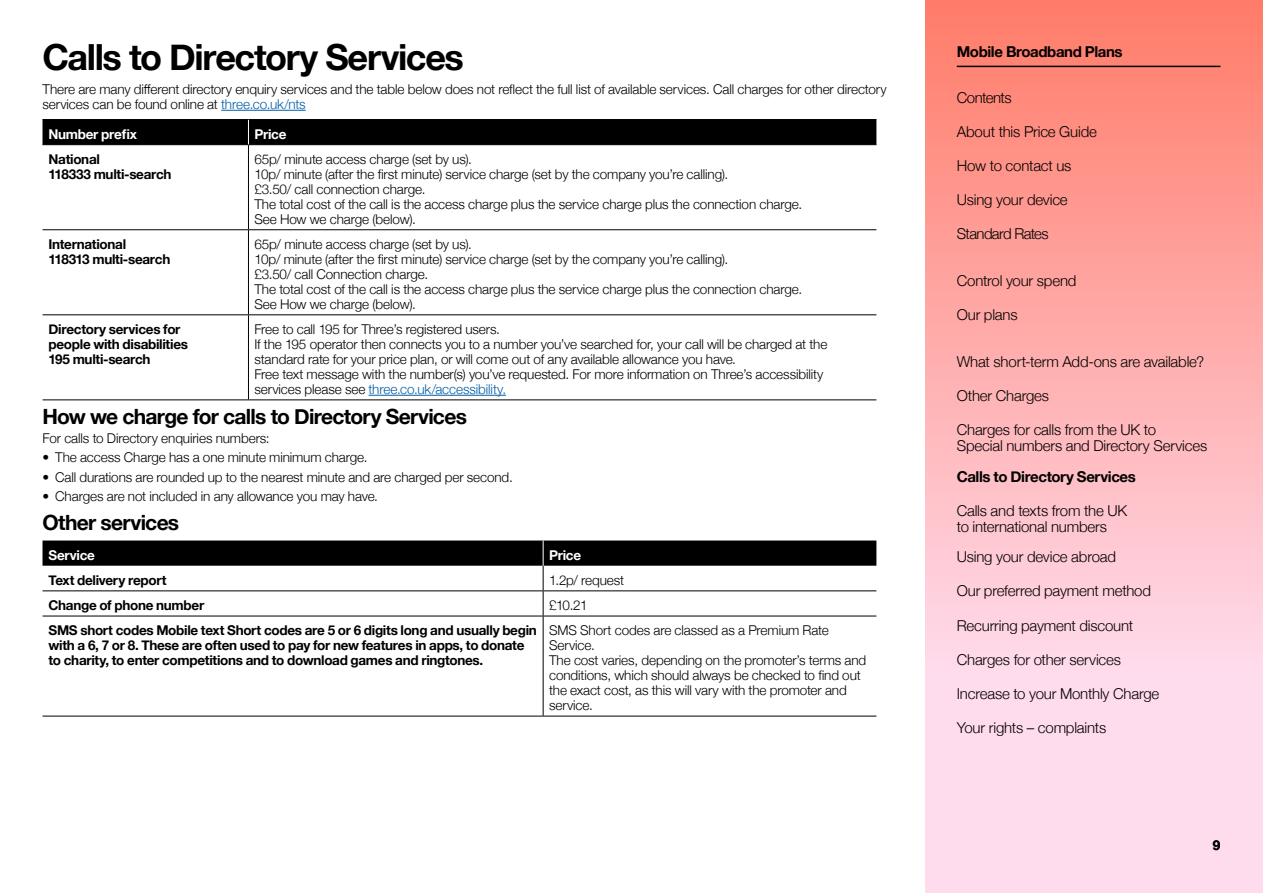
<style>
.page{position:relative;width:1263px;height:893px;background:#fff}
.page>*{position:absolute;margin:0;border:0;box-sizing:border-box;transform-origin:0 0}
.t1{font:700 36px "Helvetica Neue";letter-spacing:-.035em;color:#000}
.t2{font:700 21px "Helvetica Neue";letter-spacing:-.035em;color:#000}
.t3{font:300 15px/16.5px "Helvetica Neue";letter-spacing:-.015em;color:#000}
.t4{font:700 15px "Helvetica Neue";letter-spacing:-.025em;color:#000}
.t5{font:300 15px "Helvetica Neue";letter-spacing:-.045em;color:#000}
.t6{font:300 15px "Helvetica Neue";letter-spacing:-.04em;color:#000}
.t7{font:300 13.5px/15px "Helvetica Neue";letter-spacing:-.01em;color:#000}
.t8{font:700 13.5px/15px "Helvetica Neue";letter-spacing:-.02em;color:#000}
.t9{font:700 13.5px "Helvetica Neue";letter-spacing:-.02em;color:#fff}
.s1{color:#005da9}
</style>
<div class="page">
<svg style="left:926px;top:0;width:337px;height:893px;background:#feb7ba"></svg>
<hr style="left:957px;top:66px;width:263px;height:1px;background:#000">
<hr style="left:221px;top:110px;width:85px;height:1px;background:#005da9">
<hr style="left:43px;top:119px;width:205px;height:1px;background:#000">
<hr style="left:248px;top:119px;width:628px;height:1px;background:#000">
<hr style="left:248px;top:145px;width:1px;height:84px;background:#000">
<hr style="left:43px;top:229px;width:205px;height:1px;background:#000">
<hr style="left:248px;top:229px;width:628px;height:1px;background:#000">
<hr style="left:248px;top:230px;width:1px;height:84px;background:#000">
<hr style="left:43px;top:314px;width:205px;height:1px;background:#000">
<hr style="left:248px;top:314px;width:628px;height:1px;background:#000">
<hr style="left:248px;top:315px;width:1px;height:84px;background:#000">
<hr style="left:43px;top:399px;width:205px;height:1px;background:#000">
<hr style="left:248px;top:399px;width:628px;height:1px;background:#000">
<div style="left:43px;top:120px;width:833px;height:25px;background:#000"></div>
<hr style="left:369px;top:395px;width:137px;height:1px;background:#005da9">
<hr style="left:543px;top:616px;width:1px;height:100px;background:#000">
<hr style="left:43px;top:716px;width:500px;height:1px;background:#000">
<hr style="left:543px;top:716px;width:333px;height:1px;background:#000">
<svg style="left:43px;top:540px;width:833px;height:76px"></svg>
<hr style="left:43px;top:590px;width:500px;height:1px;background:#000">
<hr style="left:543px;top:590px;width:333px;height:1px;background:#000">
<hr style="left:43px;top:616px;width:500px;height:1px;background:#000">
<hr style="left:543px;top:616px;width:333px;height:1px;background:#000">
<h1 class="t1" style="left:43px;top:29px;width:423px">Calls to Directory Services</h1>
<p class="t7" style="left:43px;top:81px;width:846px">There are many different directory enquiry services and the table below does not reflect the full list of available services. Call charges for other directory services can be found online at <span class="s1">three.co.uk/nts</span></p>
<p class="t9" style="left:49px;top:123px;width:90px">Number prefix</p>
<p class="t9" style="left:254px;top:123px;width:33px">Price</p>
<p class="t8" style="left:49px;top:152px;width:125px">National<br>118333 multi-search</p>
<p class="t7" style="left:254px;top:150px;width:549px">65p/ minute access charge (set by us).<br>10p/ minute (after the first minute) service charge (set by the company you’re calling).<br>£3.50/ call connection charge.<br>The total cost of the call is the access charge plus the service charge plus the connection charge.<br>See How we charge (below).</p>
<p class="t8" style="left:49px;top:237px;width:123px">International<br>118313 multi-search</p>
<p class="t7" style="left:254px;top:235px;width:549px">65p/ minute access charge (set by us).<br>10p/ minute (after the first minute) service charge (set by the company you’re calling).<br>£3.50/ call Connection charge.<br>The total cost of the call is the access charge plus the service charge plus the connection charge.<br>See How we charge (below).</p>
<p class="t8" style="left:49px;top:322px;width:141px">Directory services for people with disabilities<br>195 multi-search</p>
<p class="t7" style="left:254px;top:321px;width:574px">Free to call 195 for Three’s registered users.<br>If the 195 operator then connects you to a number you’ve searched for, your call will be charged at the standard rate for your price plan, or will come out of any available allowance you have.<br>Free text message with the number(s) you’ve requested. For more information on Three’s accessibility services please see <span class="s1">three.co.uk/accessibility.</span></p>
<h2 class="t2" style="left:43px;top:400px;width:426px">How we charge for calls to Directory Services</h2>
<p class="t7" style="left:43px;top:430px;width:229px">For calls to Directory enquiries numbers:</p>
<p class="t7" style="left:43px;top:449px;width:327px">• The access Charge has a one minute minimum charge.</p>
<p class="t7" style="left:43px;top:468px;width:472px">• Call durations are rounded up to the nearest minute and are charged per second.</p>
<p class="t7" style="left:43px;top:487px;width:337px">• Charges are not included in any allowance you may have.</p>
<h2 class="t2" style="left:43px;top:506px;width:138px">Other services</h2>
<p class="t9" style="left:49px;top:544px;width:48px">Service</p>
<p class="t9" style="left:549px;top:544px;width:33px">Price</p>
<p class="t8" style="left:49px;top:573px;width:119px">Text delivery report</p>
<p class="t7" style="left:549px;top:571px;width:77px">1.2p/ request</p>
<p class="t8" style="left:49px;top:598px;width:157px">Change of phone number</p>
<p class="t7" style="left:549px;top:597px;width:40px">£10.21</p>
<p class="t8" style="left:49px;top:623px;width:490px">SMS short codes Mobile text Short codes are 5 or 6 digits long and usually begin with a 6, 7 or 8. These are often used to pay for new features in apps, to donate to charity, to enter competitions and to download games and ringtones.</p>
<p class="t7" style="left:549px;top:622px;width:319px">SMS Short codes are classed as a Premium Rate Service.<br>The cost varies, depending on the promoter’s terms and conditions, which should always be checked to find out the exact cost, as this will vary with the promoter and service.</p>
<p class="t4" style="left:957px;top:40px;width:167px">Mobile Broadband Plans</p>
<p class="t6" style="left:957px;top:86px;width:56px">Contents</p>
<p class="t3" style="left:957px;top:123px;width:142px">About this Price Guide</p>
<p class="t3" style="left:957px;top:157px;width:116px">How to contact us</p>
<p class="t3" style="left:957px;top:191px;width:112px">Using your device</p>
<p class="t5" style="left:957px;top:222px;width:93px">Standard Rates</p>
<p class="t3" style="left:957px;top:271px;width:121px">Control your spend</p>
<p class="t3" style="left:957px;top:305px;width:62px">Our plans</p>
<p class="t3" style="left:957px;top:352px;width:249px">What short-term Add-ons are available?</p>
<p class="t3" style="left:957px;top:386px;width:94px">Other Charges</p>
<p class="t3" style="left:957px;top:420px;width:252px">Charges for calls from the UK to<br>Special numbers and Directory Services</p>
<p class="t4" style="left:957px;top:465px;width:181px">Calls to Directory Services</p>
<p class="t3" style="left:957px;top:501px;width:172px">Calls and texts from the UK to international numbers</p>
<p class="t3" style="left:957px;top:548px;width:161px">Using your device abroad</p>
<p class="t3" style="left:957px;top:582px;width:196px">Our preferred payment method</p>
<p class="t3" style="left:957px;top:616px;width:178px">Recurring payment discount</p>
<p class="t3" style="left:957px;top:650px;width:166px">Charges for other services</p>
<p class="t3" style="left:957px;top:684px;width:204px">Increase to your Monthly Charge</p>
<p class="t3" style="left:957px;top:718px;width:151px">Your rights – complaints</p>
<p class="t8" style="left:1213px;top:838px;width:9px">9</p>
</div>
